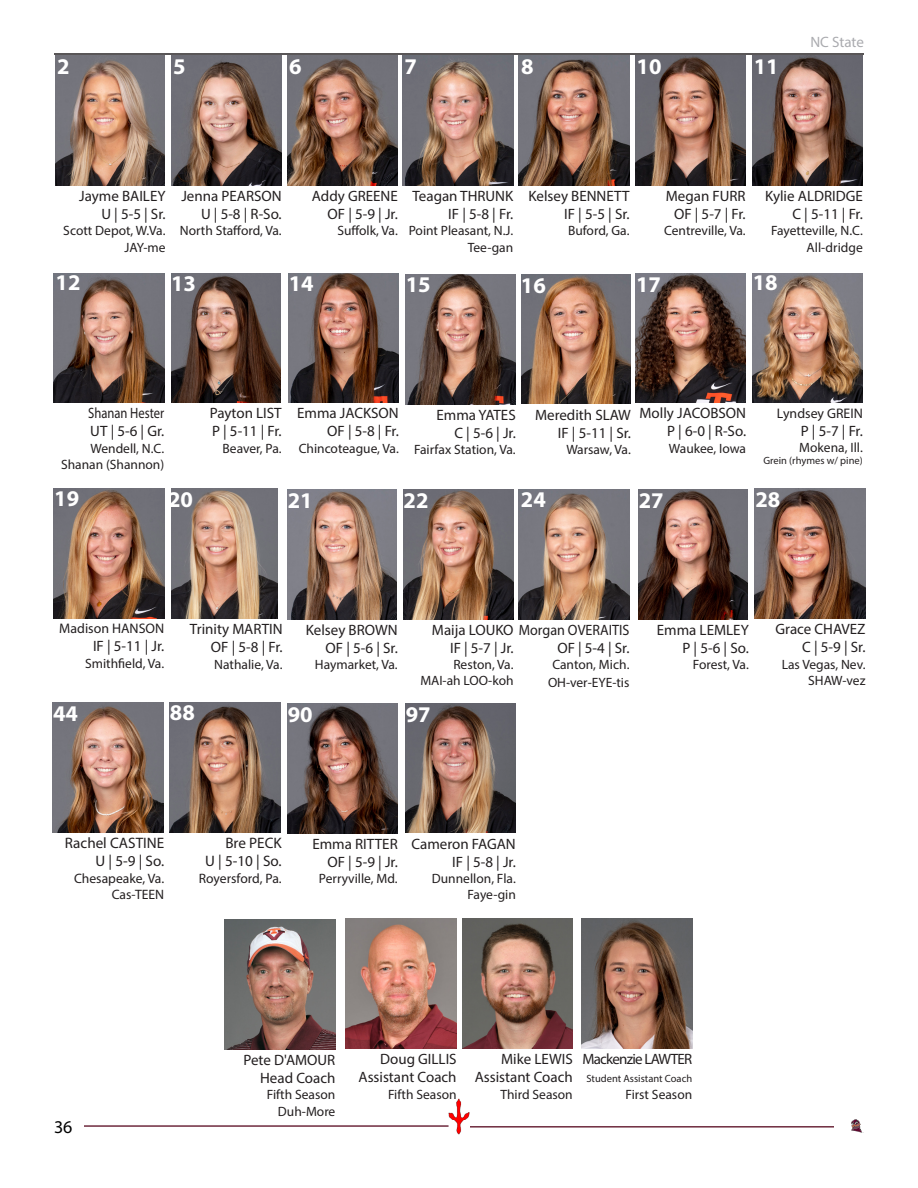
<style>
.page{position:relative;width:918px;height:1188px;background:#fff}
.page>*{position:absolute;margin:0;border:0;box-sizing:border-box;transform-origin:0 0}
.t1{font:700 22.5px "Myriad Pro";color:#fff}
.t2{font:18px "Myriad Pro";color:#000}
.t3{font:15.15px "Myriad Pro";color:#231f20}
.t4{font:15px "Myriad Pro";color:#231f20}
.t5{font:15px "Myriad Pro";letter-spacing:-.05em;color:#231f20}
.t6{font:15px "Myriad Pro";color:#231f20;scale:.84 1}
.t7{font:15px "Myriad Pro";letter-spacing:-.005em;color:#aaabaf}
.t8{font:13.8px "Myriad Pro";color:#231f20}
.t9{font:13.65px "Myriad Pro";color:#231f20}
.t10{font:13.5px "Myriad Pro";color:#231f20}
.t11{font:10.5px "Myriad Pro";color:#231f20}
</style>
<div class="page">
<hr style="left:54px;top:53px;width:810px;height:2px;background:#231f20">
<svg style="left:851px;top:1119px;width:12px;height:14px"></svg>
<hr style="left:469px;top:1126px;width:365px;height:2px;background:#6e2a3d">
<img style="left:449px;top:1099px;width:20px;height:35px">
<hr style="left:84px;top:1125px;width:365px;height:2px;background:#6e2a3d">
<img style="left:56px;top:56px;width:109px;height:129px">
<img style="left:403px;top:56px;width:110px;height:129px">
<img style="left:519px;top:56px;width:111px;height:129px">
<img style="left:54px;top:274px;width:110px;height:129px">
<img style="left:171px;top:273px;width:109px;height:130px">
<img style="left:403px;top:489px;width:111px;height:130px">
<img style="left:405px;top:275px;width:111px;height:129px">
<img style="left:522px;top:274px;width:109px;height:130px">
<img style="left:288px;top:489px;width:109px;height:130px">
<img style="left:635px;top:273px;width:111px;height:130px">
<img style="left:752px;top:273px;width:111px;height:130px">
<img style="left:755px;top:489px;width:110px;height:130px">
<img style="left:225px;top:920px;width:110px;height:129px">
<img style="left:346px;top:919px;width:111px;height:130px">
<img style="left:462px;top:919px;width:111px;height:130px">
<img style="left:519px;top:489px;width:110px;height:130px">
<img style="left:287px;top:703px;width:110px;height:130px">
<img style="left:405px;top:703px;width:110px;height:130px">
<img style="left:752px;top:56px;width:111px;height:129px">
<img style="left:638px;top:489px;width:110px;height:130px">
<img style="left:53px;top:703px;width:110px;height:129px">
<img style="left:170px;top:703px;width:111px;height:129px">
<img style="left:582px;top:919px;width:110px;height:130px">
<img style="left:171px;top:56px;width:111px;height:129px">
<img style="left:288px;top:56px;width:110px;height:129px">
<img style="left:635px;top:56px;width:111px;height:129px">
<img style="left:288px;top:273px;width:111px;height:130px">
<img style="left:54px;top:489px;width:110px;height:130px">
<img style="left:172px;top:489px;width:105px;height:130px">
<p class="t1" style="left:57px;top:52px;width:14px">2</p>
<p class="t1" style="left:173px;top:52px;width:14px">5</p>
<p class="t1" style="left:289px;top:52px;width:14px">6</p>
<p class="t1" style="left:405px;top:52px;width:14px">7</p>
<p class="t1" style="left:521px;top:52px;width:14px">8</p>
<p class="t1" style="left:637px;top:52px;width:26px">10</p>
<p class="t1" style="left:754px;top:52px;width:26px">11</p>
<p class="t7" style="left:810px;top:33px;width:55px">NC State</p>
<p class="t4" style="left:79px;top:187px;width:88px">Jayme BAILEY</p>
<p class="t4" style="left:101px;top:205px;width:66px">U | 5-5 | Sr.</p>
<p class="t10" style="left:63px;top:222px;width:104px">Scott Depot, W.Va.</p>
<p class="t10" style="left:125px;top:239px;width:42px">JAY-me</p>
<p class="t4" style="left:181px;top:187px;width:102px">Jenna PEARSON</p>
<p class="t4" style="left:201px;top:205px;width:82px">U | 5-8 | R-So.</p>
<p class="t10" style="left:180px;top:222px;width:103px">North Stafford, Va.</p>
<p class="t1" style="left:56px;top:268px;width:26px">12</p>
<p class="t1" style="left:171px;top:269px;width:26px">13</p>
<p class="t4" style="left:312px;top:187px;width:87px">Addy GREENE</p>
<p class="t4" style="left:328px;top:205px;width:72px">OF | 5-9 | Jr.</p>
<p class="t10" style="left:337px;top:222px;width:62px">Suffolk, Va.</p>
<p class="t1" style="left:289px;top:268px;width:26px">14</p>
<p class="t4" style="left:413px;top:187px;width:102px">Teagan THRUNK</p>
<p class="t4" style="left:448px;top:205px;width:66px">IF | 5-8 | Fr.</p>
<p class="t10" style="left:409px;top:222px;width:106px">Point Pleasant, N.J.</p>
<p class="t10" style="left:468px;top:239px;width:47px">Tee-gan</p>
<p class="t1" style="left:406px;top:270px;width:26px">15</p>
<p class="t4" style="left:528px;top:187px;width:103px">Kelsey BENNETT</p>
<p class="t4" style="left:564px;top:205px;width:67px">IF | 5-5 | Sr.</p>
<p class="t10" style="left:568px;top:222px;width:63px">Buford, Ga.</p>
<p class="t4" style="left:666px;top:187px;width:81px">Megan FURR</p>
<p class="t4" style="left:674px;top:205px;width:73px">OF | 5-7 | Fr.</p>
<p class="t10" style="left:664px;top:222px;width:83px">Centreville, Va.</p>
<p class="t1" style="left:521px;top:270px;width:26px">16</p>
<p class="t1" style="left:636px;top:269px;width:26px">17</p>
<p class="t4" style="left:765px;top:187px;width:99px">Kylie ALDRIDGE</p>
<p class="t4" style="left:792px;top:205px;width:72px">C | 5-11 | Fr.</p>
<p class="t10" style="left:771px;top:222px;width:93px">Fayetteville, N.C.</p>
<p class="t10" style="left:807px;top:239px;width:58px">All-dridge</p>
<p class="t1" style="left:753px;top:268px;width:26px">18</p>
<p class="t6" style="left:88px;top:404px;width:92px">Shanan Hester</p>
<p class="t4" style="left:90px;top:422px;width:75px">UT | 5-6 | Gr.</p>
<p class="t10" style="left:90px;top:440px;width:75px">Wendell, N.C.</p>
<p class="t10" style="left:61px;top:456px;width:105px">Shanan (Shannon)</p>
<p class="t4" style="left:210px;top:404px;width:73px">Payton LIST</p>
<p class="t4" style="left:212px;top:422px;width:71px">P | 5-11 | Fr.</p>
<p class="t10" style="left:223px;top:440px;width:61px">Beaver, Pa.</p>
<p class="t4" style="left:297px;top:404px;width:103px">Emma JACKSON</p>
<p class="t4" style="left:327px;top:422px;width:73px">OF | 5-8 | Fr.</p>
<p class="t10" style="left:299px;top:440px;width:102px">Chincoteague, Va.</p>
<p class="t4" style="left:436px;top:406px;width:81px">Emma YATES</p>
<p class="t4" style="left:454px;top:424px;width:63px">C | 5-6 | Jr.</p>
<p class="t10" style="left:414px;top:441px;width:103px">Fairfax Station, Va.</p>
<p class="t4" style="left:535px;top:405px;width:97px">Meredith SLAW</p>
<p class="t4" style="left:558px;top:423px;width:75px">IF | 5-11 | Sr.</p>
<p class="t10" style="left:566px;top:441px;width:66px">Warsaw, Va.</p>
<p class="t4" style="left:639px;top:404px;width:108px">Molly JACOBSON</p>
<p class="t4" style="left:667px;top:422px;width:81px">P | 6-0 | R-So.</p>
<p class="t10" style="left:669px;top:440px;width:79px">Waukee, Iowa</p>
<p class="t8" style="left:777px;top:404px;width:87px">Lyndsey GREIN</p>
<p class="t4" style="left:801px;top:421px;width:63px">P | 5-7 | Fr.</p>
<p class="t10" style="left:799px;top:439px;width:65px">Mokena, Ill.</p>
<p class="t11" style="left:763px;top:454px;width:101px">Grein (rhymes w/ pine)</p>
<p class="t1" style="left:54px;top:484px;width:26px">19</p>
<p class="t1" style="left:168px;top:485px;width:26px">20</p>
<p class="t1" style="left:288px;top:486px;width:26px">21</p>
<p class="t1" style="left:404px;top:486px;width:26px">22</p>
<p class="t1" style="left:521px;top:485px;width:26px">24</p>
<p class="t1" style="left:639px;top:486px;width:26px">27</p>
<p class="t1" style="left:755px;top:485px;width:26px">28</p>
<p class="t8" style="left:59px;top:620px;width:106px">Madison HANSON</p>
<p class="t4" style="left:93px;top:637px;width:73px">IF | 5-11 | Jr.</p>
<p class="t10" style="left:85px;top:655px;width:81px">Smithfield, Va.</p>
<p class="t4" style="left:190px;top:620px;width:94px">Trinity MARTIN</p>
<p class="t4" style="left:211px;top:638px;width:73px">OF | 5-8 | Fr.</p>
<p class="t10" style="left:214px;top:656px;width:70px">Nathalie, Va.</p>
<p class="t4" style="left:306px;top:620px;width:94px">Kelsey BROWN</p>
<p class="t4" style="left:326px;top:638px;width:74px">OF | 5-6 | Sr.</p>
<p class="t10" style="left:315px;top:656px;width:84px">Haymarket, Va.</p>
<p class="t1" style="left:53px;top:699px;width:26px">44</p>
<p class="t1" style="left:172px;top:697px;width:26px">72</p>
<p class="t1" style="left:170px;top:697px;width:26px">88</p>
<p class="t1" style="left:288px;top:700px;width:26px">90</p>
<p class="t4" style="left:432px;top:620px;width:199px">Maija LOUKO Morgan OVERAITIS</p>
<p class="t4" style="left:450px;top:638px;width:65px">IF | 5-7 | Jr.</p>
<p class="t10" style="left:453px;top:656px;width:62px">Reston, Va.</p>
<p class="t10" style="left:420px;top:672px;width:95px">MAI-ah LOO-koh</p>
<p class="t4" style="left:557px;top:638px;width:74px">OF | 5-4 | Sr.</p>
<p class="t10" style="left:552px;top:656px;width:79px">Canton, Mich.</p>
<p class="t10" style="left:548px;top:674px;width:83px">OH-ver-EYE-tis</p>
<p class="t1" style="left:406px;top:699px;width:26px">97</p>
<p class="t4" style="left:657px;top:620px;width:93px">Emma LEMLEY</p>
<p class="t4" style="left:682px;top:638px;width:68px">P | 5-6 | So.</p>
<p class="t10" style="left:693px;top:656px;width:57px">Forest, Va.</p>
<p class="t4" style="left:776px;top:620px;width:91px">Grace CHAVEZ</p>
<p class="t4" style="left:802px;top:638px;width:65px">C | 5-9 | Sr.</p>
<p class="t10" style="left:782px;top:656px;width:85px">Las Vegas, Nev.</p>
<p class="t10" style="left:808px;top:672px;width:59px">SHAW-vez</p>
<p class="t3" style="left:65px;top:834px;width:101px">Rachel CASTINE</p>
<p class="t3" style="left:96px;top:852px;width:70px">U | 5-9 | So.</p>
<p class="t9" style="left:74px;top:870px;width:92px">Chesapeake, Va.</p>
<p class="t9" style="left:112px;top:886px;width:54px">Cas-TEEN</p>
<p class="t3" style="left:225px;top:834px;width:58px">Bre PECK</p>
<p class="t3" style="left:205px;top:852px;width:78px">U | 5-10 | So.</p>
<p class="t9" style="left:199px;top:870px;width:84px">Royersford, Pa.</p>
<p class="t4" style="left:312px;top:834px;width:87px">Emma RITTER</p>
<p class="t4" style="left:327px;top:852px;width:72px">OF | 5-9 | Jr.</p>
<p class="t10" style="left:319px;top:870px;width:80px">Perryville, Md.</p>
<p class="t4" style="left:412px;top:834px;width:106px">Cameron FAGAN</p>
<p class="t4" style="left:452px;top:852px;width:65px">IF | 5-8 | Jr.</p>
<p class="t10" style="left:432px;top:870px;width:85px">Dunnellon, Fla.</p>
<p class="t10" style="left:468px;top:886px;width:50px">Faye-gin</p>
<p class="t2" style="left:54px;top:1116px;width:20px">36</p>
<p class="t4" style="left:244px;top:1051px;width:93px">Pete D'AMOUR</p>
<p class="t4" style="left:260px;top:1069px;width:77px">Head Coach</p>
<p class="t10" style="left:267px;top:1086px;width:70px">Fifth Season</p>
<p class="t10" style="left:278px;top:1103px;width:59px">Duh-More</p>
<p class="t4" style="left:380px;top:1050px;width:78px">Doug GILLIS</p>
<p class="t4" style="left:359px;top:1068px;width:100px">Assistant Coach</p>
<p class="t10" style="left:388px;top:1086px;width:70px">Fifth Season</p>
<p class="t4" style="left:501px;top:1050px;width:73px">Mike LEWIS</p>
<p class="t4" style="left:475px;top:1068px;width:100px">Assistant Coach</p>
<p class="t10" style="left:501px;top:1086px;width:74px">Third Season</p>
<p class="t5" style="left:582px;top:1050px;width:111px">Mackenzie LAWTER</p>
<p class="t11" style="left:587px;top:1072px;width:107px">Student Assistant Coach</p>
<p class="t10" style="left:626px;top:1086px;width:68px">First Season</p>
</div>
